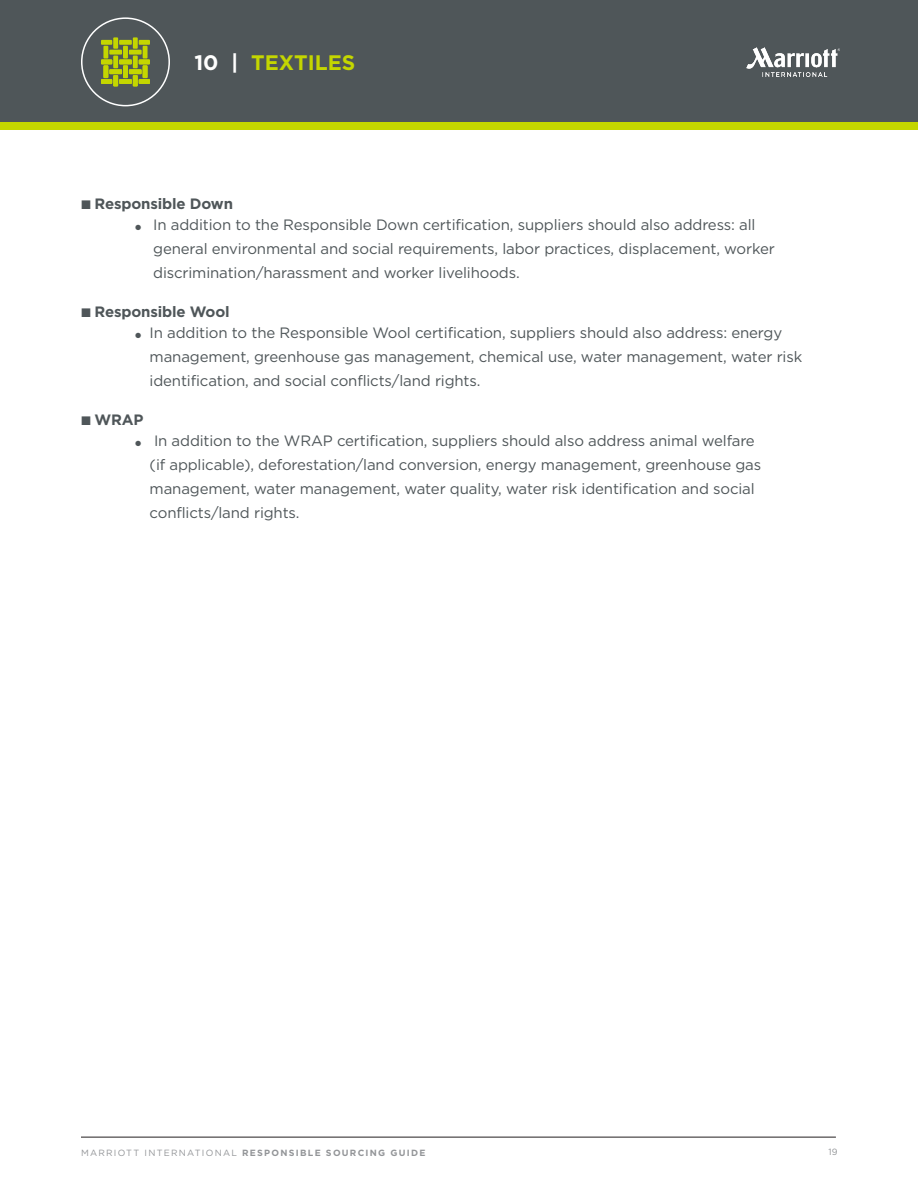
<style>
.page{position:relative;width:918px;height:1188px;background:#fff}
.page>*{position:absolute;margin:0;border:0;box-sizing:border-box;transform-origin:0 0}
.section_title{font:700 21px "Gotham";color:#c4d600}
.t1{font:15px/24px "Gotham";letter-spacing:-.01em;color:#4f5659}
.t2{font:700 15px "Gotham";letter-spacing:-.01em;color:#4f5659}
.t3{font:700 9px "Gotham";letter-spacing:.14em;color:#939598}
.t4{font:9px "Gotham";color:#939598}
.s1{color:#fff}
.s2{font-family:"Proxima Nova";font-weight:300}
.s3{font-family:"Proxima Nova";font-weight:300;font-size:9px}
.s4{font-weight:400}
</style>
<div class="page">
<hr style="left:81px;top:1137px;width:755px;height:1px;background:#231f20">
<div style="left:0;top:0;width:918px;height:123px;background:#4f5659"></div>
<img style="left:747px;top:47px;width:92px;height:29px">
<div style="left:0;top:122px;width:918px;height:8px;background:#c4d600"></div>
<div style="left:81px;top:17px;width:89px;height:89px;border:2px solid #fff;border-radius:50%"></div>
<svg style="left:101px;top:37px;width:49px;height:49px"></svg>
<p class="section_title" style="left:194px;top:49px;width:162px"><span class="s1">10 |</span> TEXTILES</p>
<p class="t2" style="left:81px;top:193px;width:154px"><span class="s2">■</span> Responsible Down</p>
<p class="t1" style="left:153px;top:212px;width:623px;text-indent:-18px"><span class="s3">●</span> In addition to the Responsible Down certification, suppliers should also address: all general environmental and social requirements, labor practices, displacement, worker discrimination/harassment and worker livelihoods.</p>
<p class="t2" style="left:81px;top:301px;width:150px"><span class="s2">■</span> Responsible Wool</p>
<p class="t1" style="left:150px;top:320px;width:654px;text-indent:-15px"><span class="s3">●</span> In addition to the Responsible Wool certification, suppliers should also address: energy management, greenhouse gas management, chemical use, water management, water risk identification, and social conflicts/land rights.</p>
<p class="t2" style="left:81px;top:409px;width:64px"><span class="s2">■</span> WRAP</p>
<p class="t1" style="left:150px;top:428px;width:613px;text-indent:-15px"><span class="s3">●</span> In addition to the WRAP certification, suppliers should also address animal welfare (if applicable), deforestation/land conversion, energy management, greenhouse gas management, water management, water quality, water risk identification and social conflicts/land rights.</p>
<p class="t3" style="left:81px;top:1147px;width:346px"><span class="s4">MARRIOTT INTERNATIONAL</span> RESPONSIBLE SOURCING GUIDE</p>
<p class="t4" style="left:829px;top:1146px;width:11px">19</p>
</div>
